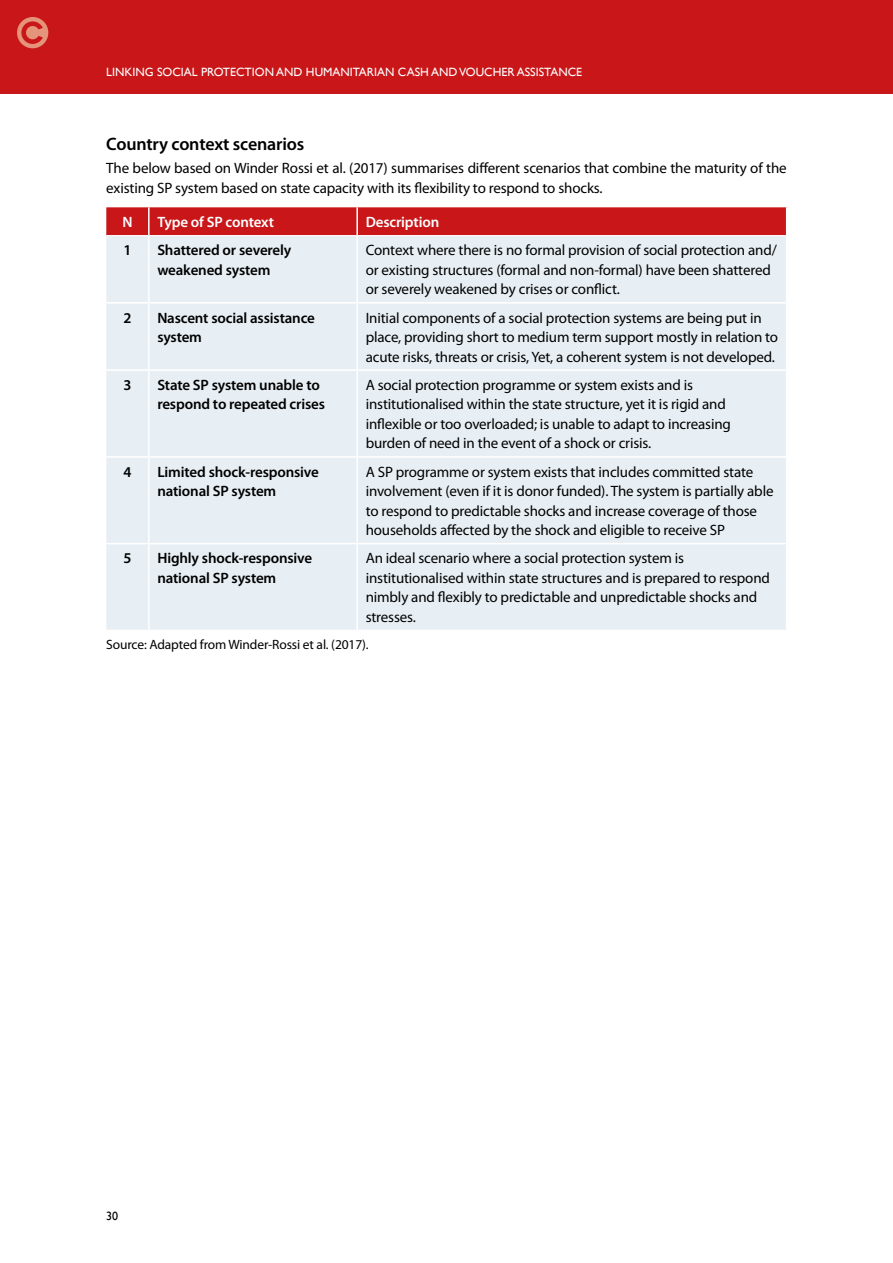
<style>
.page{position:relative;width:893px;height:1263px;background:#fff}
.page>*{position:absolute;margin:0;border:0;box-sizing:border-box;transform-origin:0 0}
.t1{font:600 18px "Myriad Pro";letter-spacing:-.01em;color:#000}
.t2{font:15px/19.5px "Myriad Pro";letter-spacing:-.01em;color:#000}
.t3{font:600 15px/19.5px "Myriad Pro";letter-spacing:-.01em;color:#000}
.t4{font:600 15px "Myriad Pro";letter-spacing:-.01em;color:#fff}
.t5{font:13.5px "Myriad Pro";letter-spacing:-.01em;color:#000}
.t6{font:12px "Gill Sans";color:#fff}
.t7{font:12px "Gill Sans";color:#000}
</style>
<div class="page">
<div style="left:0;top:0;width:893px;height:94px;background:#c81619"></div>
<div style="left:106px;top:236px;width:680px;height:394px;background:#e8eff4"></div>
<hr style="left:148px;top:236px;width:2px;height:66px;background:#fff">
<hr style="left:356px;top:236px;width:2px;height:66px;background:#fff">
<hr style="left:106px;top:302px;width:43px;height:2px;background:#fff">
<hr style="left:149px;top:302px;width:208px;height:2px;background:#fff">
<hr style="left:148px;top:304px;width:2px;height:65px;background:#fff">
<hr style="left:357px;top:302px;width:430px;height:2px;background:#fff">
<hr style="left:356px;top:304px;width:2px;height:65px;background:#fff">
<hr style="left:106px;top:369px;width:43px;height:2px;background:#fff">
<hr style="left:149px;top:369px;width:208px;height:2px;background:#fff">
<hr style="left:148px;top:371px;width:2px;height:85px;background:#fff">
<hr style="left:357px;top:369px;width:430px;height:2px;background:#fff">
<hr style="left:356px;top:371px;width:2px;height:85px;background:#fff">
<hr style="left:106px;top:456px;width:43px;height:2px;background:#fff">
<hr style="left:149px;top:456px;width:208px;height:2px;background:#fff">
<hr style="left:148px;top:458px;width:2px;height:85px;background:#fff">
<hr style="left:357px;top:456px;width:430px;height:2px;background:#fff">
<hr style="left:356px;top:458px;width:2px;height:85px;background:#fff">
<hr style="left:106px;top:543px;width:43px;height:1px;background:#fff">
<hr style="left:149px;top:543px;width:208px;height:1px;background:#fff">
<hr style="left:148px;top:544px;width:2px;height:86px;background:#fff">
<hr style="left:357px;top:543px;width:430px;height:1px;background:#fff">
<hr style="left:356px;top:544px;width:2px;height:86px;background:#fff">
<div style="left:106px;top:207px;width:681px;height:29px;background:#c81619"></div>
<hr style="left:106px;top:235px;width:43px;height:1px;background:#fff">
<hr style="left:149px;top:235px;width:208px;height:1px;background:#fff">
<hr style="left:357px;top:235px;width:429px;height:1px;background:#fff">
<div style="left:17px;top:17px;width:31px;height:31px;background:#e4947a;border-radius:50%"></div>
<svg style="left:21px;top:21px;width:22px;height:23px"></svg>
<p class="t6" style="left:106px;top:65px;width:477px">LINKING SOCIAL PROTECTION AND HUMANITARIAN CASH AND VOUCHER ASSISTANCE</p>
<p class="t1" style="left:106px;top:132px;width:200px">Country context scenarios</p>
<p class="t2" style="left:106px;top:158px;width:682px">The below based on Winder Rossi et al. (2017) summarises different scenarios that combine the maturity of the existing SP system based on state capacity with its flexibility to respond to shocks.</p>
<p class="t4" style="left:122px;top:212px;width:12px">N</p>
<p class="t4" style="left:157px;top:212px;width:118px">Type of SP context</p>
<p class="t4" style="left:366px;top:212px;width:75px">Description</p>
<p class="t3" style="left:124px;top:240px;width:10px">1</p>
<p class="t3" style="left:157px;top:240px;width:136px">Shattered or severely weakened system</p>
<p class="t2" style="left:366px;top:240px;width:413px">Context where there is no formal provision of social protection and/ or existing structures (formal and non-formal) have been shattered or severely weakened by crises or conflict.</p>
<p class="t3" style="left:124px;top:307px;width:10px">2</p>
<p class="t3" style="left:157px;top:307px;width:159px">Nascent social assistance system</p>
<p class="t2" style="left:366px;top:308px;width:414px">Initial components of a social protection systems are being put in place, providing short to medium term support mostly in relation to acute risks, threats or crisis, Yet, a coherent system is not developed.</p>
<p class="t3" style="left:124px;top:375px;width:10px">3</p>
<p class="t3" style="left:157px;top:375px;width:169px">State SP system unable to respond to repeated crises</p>
<p class="t2" style="left:366px;top:375px;width:367px">A social protection programme or system exists and is institutionalised within the state structure, yet it is rigid and inflexible or too overloaded; is unable to adapt to increasing burden of need in the event of a shock or crisis.</p>
<p class="t3" style="left:124px;top:461px;width:10px">4</p>
<p class="t3" style="left:157px;top:461px;width:163px">Limited shock-responsive national SP system</p>
<p class="t2" style="left:366px;top:462px;width:409px">A SP programme or system exists that includes committed state involvement (even if it is donor funded). The system is partially able to respond to predictable shocks and increase coverage of those households affected by the shock and eligible to receive SP</p>
<p class="t3" style="left:124px;top:548px;width:10px">5</p>
<p class="t3" style="left:157px;top:548px;width:156px">Highly shock-responsive national SP system</p>
<p class="t2" style="left:366px;top:548px;width:406px">An ideal scenario where a social protection system is institutionalised within state structures and is prepared to respond nimbly and flexibly to predictable and unpredictable shocks and stresses.</p>
<p class="t5" style="left:106px;top:636px;width:264px">Source: Adapted from Winder-Rossi et al. (2017).</p>
<p class="t7" style="left:106px;top:1209px;width:13px">30</p>
</div>
